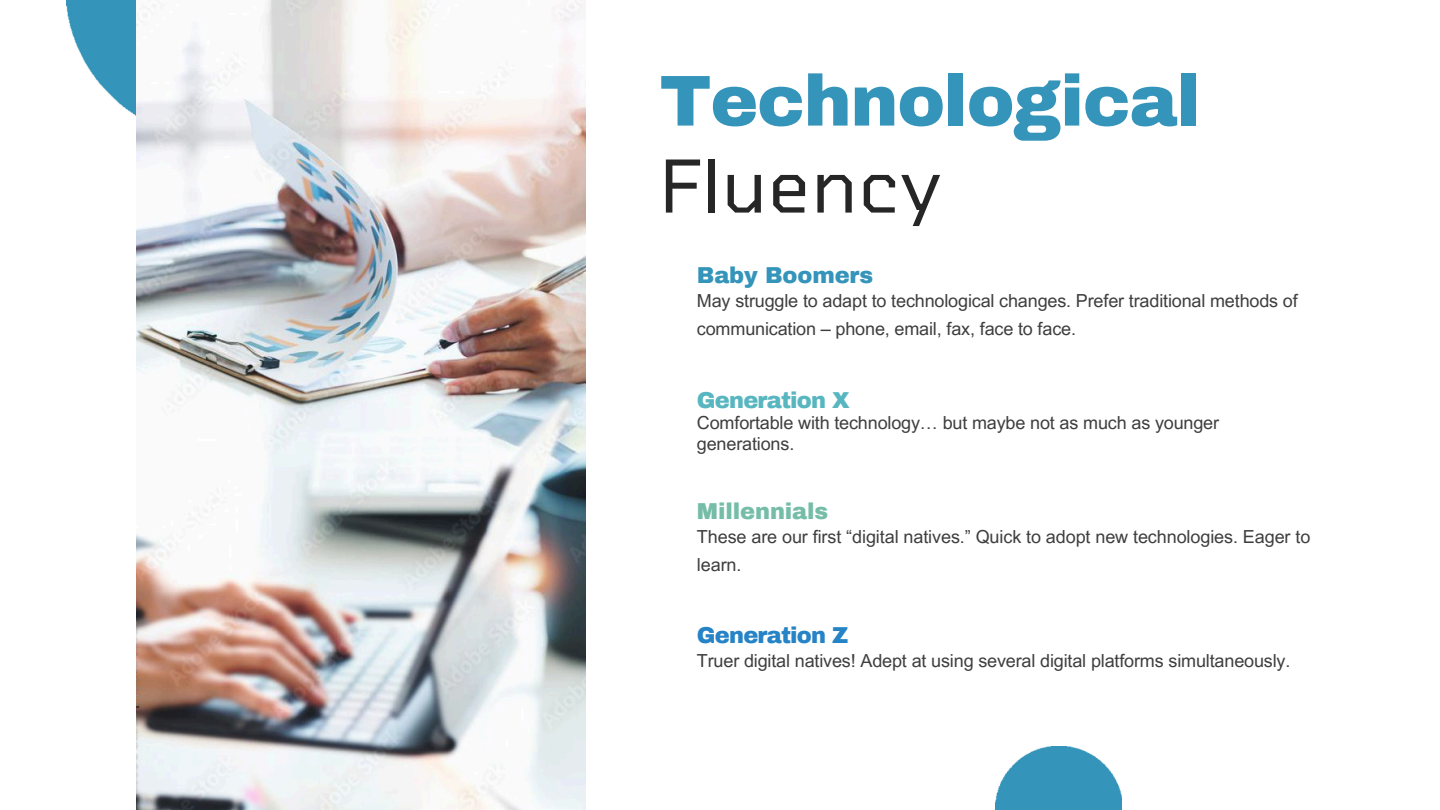
<style>
.page{position:relative;width:1440px;height:810px;background:#fff}
.page>*{position:absolute;margin:0;border:0;box-sizing:border-box;transform-origin:0 0}
.t1{font:900 72px/87px "Archivo";letter-spacing:-.02em;color:#3494ba}
.t2{font:900 22.5px "Archivo";letter-spacing:-.005em;color:#3494ba}
.t3{font:900 22.5px "Archivo";letter-spacing:-.035em;color:#58b6c0}
.t4{font:900 22.5px "Archivo";letter-spacing:-.005em;color:#75bda7}
.t5{font:900 22.5px "Archivo";letter-spacing:-.035em;color:#2683c6}
.t6{font:18px/27.8px "Arial MT Pro";letter-spacing:-.01em;color:#3e3e3e}
.s1{font-family:"Tomorrow";font-weight:400;color:#262626}
</style>
<div class="page">
<img style="left:136px;top:0;width:450px;height:810px">
<img style="left:66px;top:0;width:296px;height:137px">
<img style="left:996px;top:747px;width:126px;height:63px">
<h1 class="t1" style="left:660px;top:58px;width:542px">Technological<br><span class="s1">Fluency</span></h1>
<p class="t2" style="left:697px;top:264px;width:178px">Baby Boomers</p>
<p class="t6" style="left:697px;top:289px;width:602px">May struggle to adapt to technological changes. Prefer traditional methods of communication – phone, email, fax, face to face.</p>
<p class="t3" style="left:697px;top:388px;width:154px">Generation X</p>
<p class="t6" style="left:697px;top:414px;width:524px;line-height:21px">Comfortable with technology… but maybe not as much as younger generations.</p>
<p class="t4" style="left:697px;top:499px;width:133px">Millennials</p>
<p class="t6" style="left:697px;top:525px;width:615px">These are our first “digital natives.” Quick to adopt new technologies. Eager to learn.</p>
<p class="t5" style="left:697px;top:624px;width:153px">Generation Z</p>
<p class="t6" style="left:697px;top:649px;width:595px">Truer digital natives! Adept at using several digital platforms simultaneously.</p>
</div>
